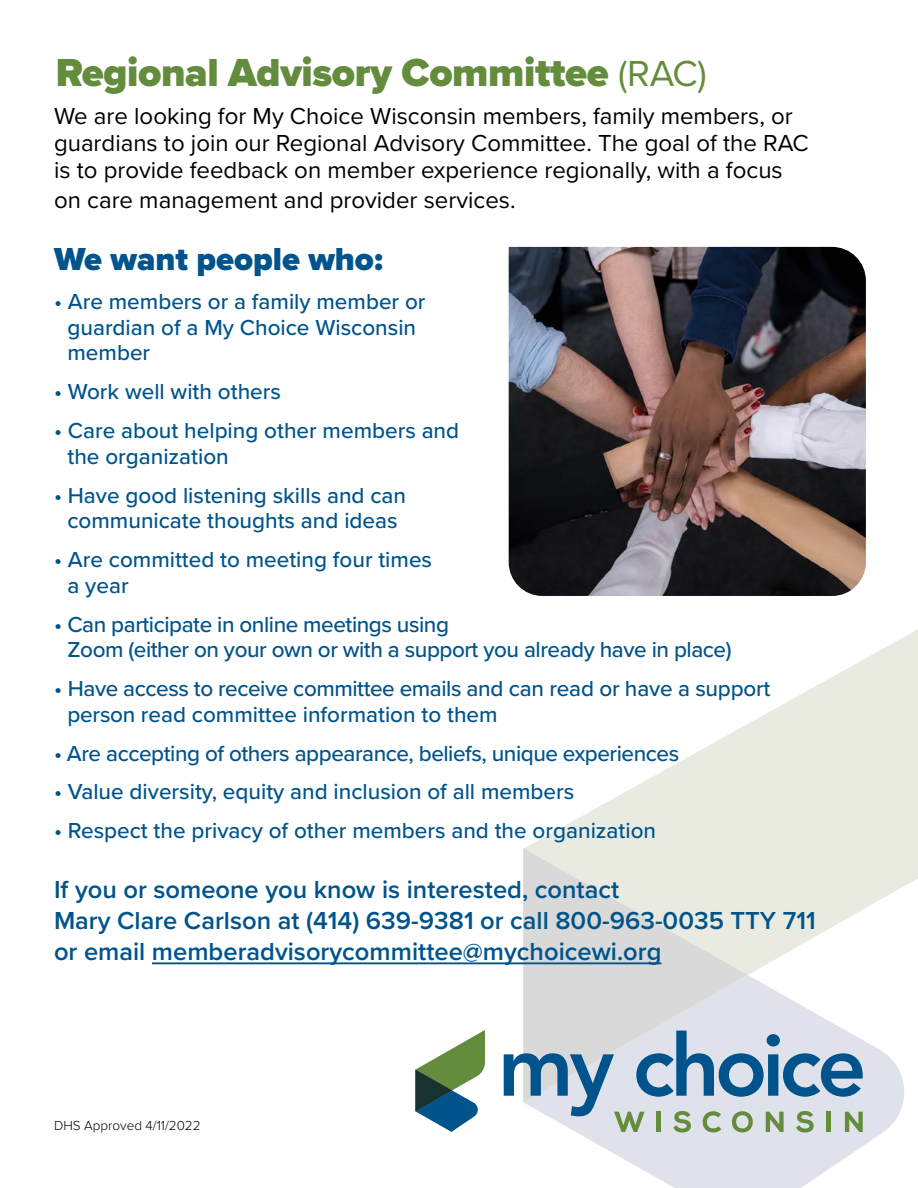
<style>
.page{position:relative;width:918px;height:1188px;background:#fff}
.page>*{position:absolute;margin:0;border:0;box-sizing:border-box;transform-origin:0 0}
.t1{font:900 40.5px "Proxima Nova";letter-spacing:-.01em;color:#638c3d}
.t2{font:900 33px "Proxima Nova";color:#00548b}
.t3{font:600 25.5px/30.6px "Proxima Nova";color:#00548b}
.t4{font:24px/27px "Proxima Nova";color:#000}
.t5{font:500 22.5px/25.5px "Proxima Nova";color:#00548b}
.t6{font:500 22.5px/25.5px "Proxima Nova";letter-spacing:-.02em;color:#00548b}
.t7{font:300 13.5px "Proxima Nova";color:#000}
.s1{font-weight:400;font-size:37.5px}
</style>
<div class="page">
<svg style="left:576px;top:1102px;width:327px;height:86px;fill:#e0e2eb"></svg>
<svg style="left:525px;top:629px;width:393px;height:473px"></svg>
<svg style="left:523px;top:848px;width:224px;height:183px;background:#dedfdc"></svg>
<svg style="left:415px;top:1030px;width:70px;height:102px"></svg>
<svg style="left:504px;top:1031px;width:359px;height:101px;background:#a9bfcc"></svg>
<img style="left:509px;top:247px;width:357px;height:349px">
<hr style="left:152px;top:962px;width:509px;height:2px;background:#00548b">
<h1 class="t1" style="left:56px;top:42px;width:652px">Regional Advisory Committee <span class="s1">(RAC)</span></h1>
<p class="t4" style="left:54px;top:101px;width:756px">We are looking for My Choice Wisconsin members, family members, or guardians to join our Regional Advisory Committee. The goal of the RAC is to provide feedback on member experience regionally, with a focus</p>
<p class="t4" style="left:54px;top:185px;width:463px">on care management and provider services.</p>
<h2 class="t2" style="left:54px;top:235px;width:330px">We want people who:</h2>
<p class="t5" style="left:68px;top:288px;width:359px;text-indent:-14px">• Are members or a family member or guardian of a My Choice Wisconsin member</p>
<p class="t5" style="left:54px;top:378px;width:229px">• Work well with others</p>
<p class="t5" style="left:68px;top:417px;width:393px;text-indent:-14px">• Care about helping other members and the organization</p>
<p class="t5" style="left:54px;top:481px;width:354px;text-align:center">• Have good listening skills and can communicate thoughts and ideas</p>
<p class="t5" style="left:68px;top:546px;width:366px;text-indent:-14px">• Are committed to meeting four times a year</p>
<p class="t6" style="left:68px;top:610px;width:666px;text-indent:-14px">• Can participate in online meetings using<br>Zoom (either on your own or with a support you already have in place)</p>
<p class="t5" style="left:68px;top:675px;width:704px;text-indent:-14px">• Have access to receive committee emails and can read or have a support person read committee information to them</p>
<p class="t6" style="left:54px;top:739px;width:627px">• Are accepting of others appearance, beliefs, unique experiences</p>
<p class="t5" style="left:54px;top:778px;width:522px">• Value diversity, equity and inclusion of all members</p>
<p class="t5" style="left:54px;top:817px;width:604px">• Respect the privacy of other members and the organization</p>
<p class="t3" style="left:54px;top:874px;width:763px">If you or someone you know is interested, contact<br>Mary Clare Carlson at (414) 639-9381 or call 800-963-0035 TTY 711 or email memberadvisorycommittee@mychoicewi.org</p>
<p class="t7" style="left:54px;top:1115px;width:148px">DHS Approved 4/11/2022</p>
</div>
